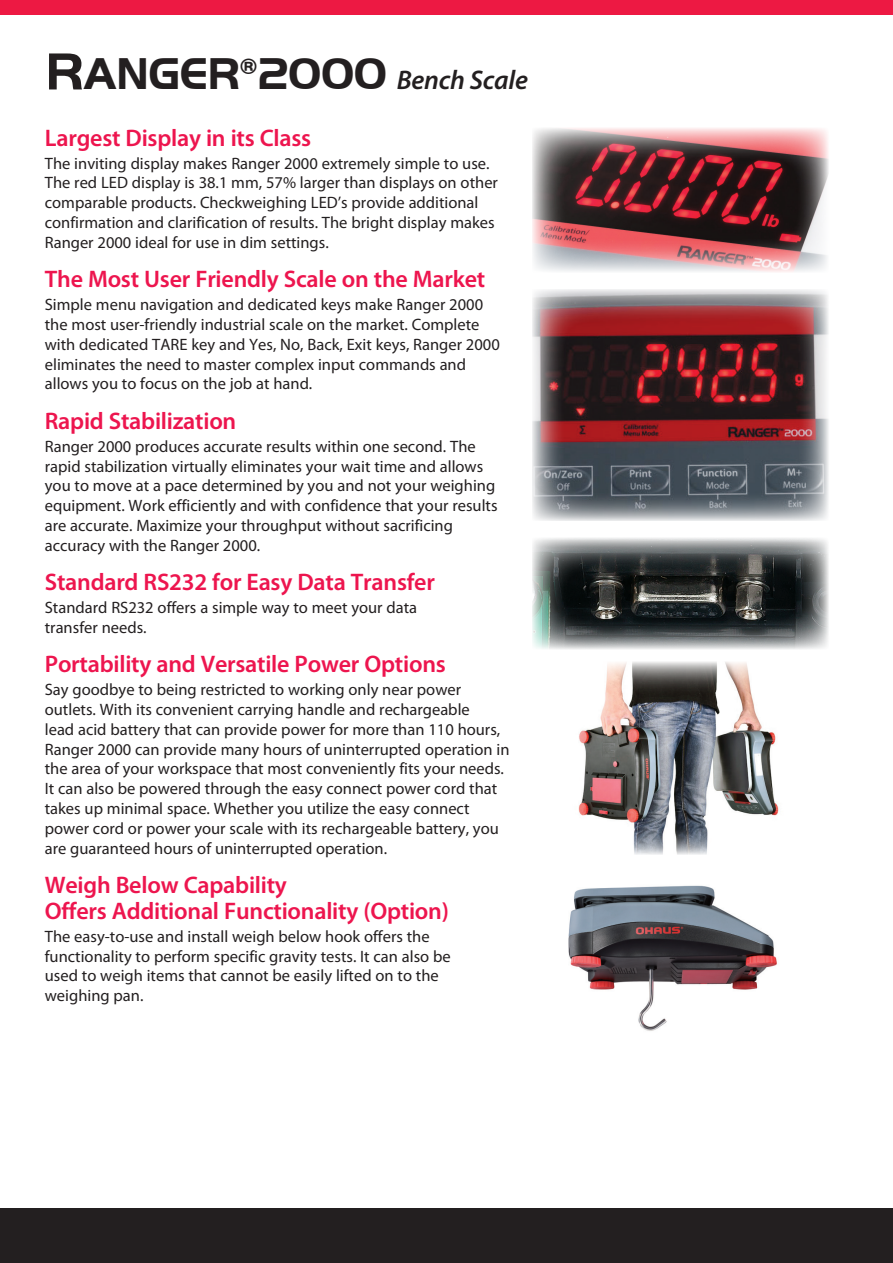
<style>
.page{position:relative;width:893px;height:1263px;background:#fff}
.page>*{position:absolute;margin:0;border:0;box-sizing:border-box;transform-origin:0 0}
.Interior_Product_Nam{font:italic 600 27px "Myriad Pro";letter-spacing:-.01em;color:#231f20}
.Interior_Paragraph_H{font:600 24px/25.8px "Myriad Pro";letter-spacing:-.01em;color:#ed154e}
.Interior_Copy_Text{font:16.5px/19.8px "Myriad Pro";color:#231f20}
.s1{font-family:"Handel Got D";font-weight:700;font-style:normal;font-size:54px}
.s2{font-family:"Handel Got D";font-weight:700;font-style:normal;font-size:45.9px}
</style>
<div class="page">
<div style="left:0;top:0;width:893px;height:15px;background:#ed1943"></div>
<div style="left:0;top:1208px;width:893px;height:55px;background:#231f20"></div>
<img style="left:568px;top:885px;width:209px;height:146px">
<img style="left:532px;top:128px;width:297px;height:144px">
<img style="left:532px;top:538px;width:297px;height:111px">
<img style="left:532px;top:289px;width:297px;height:232px">
<img style="left:578px;top:662px;width:201px;height:193px">
<p class="Interior_Product_Nam" style="left:45px;top:63px;width:484px"><span class="s1">R</span><span class="s2">ANGER</span><sup>®</sup><span class="s2">2000</span> Bench Scale</p>
<p class="Interior_Paragraph_H" style="left:45px;top:124px;width:268px">Largest Display in its Class</p>
<p class="Interior_Copy_Text" style="left:45px;top:153px;width:455px">The inviting display makes Ranger 2000 extremely simple to use.<br>The red LED display is 38.1 mm, 57% larger than displays on other comparable products. Checkweighing LED’s provide additional confirmation and clarification of results. The bright display makes Ranger 2000 ideal for use in dim settings.</p>
<p class="Interior_Paragraph_H" style="left:45px;top:266px;width:442px">The Most User Friendly Scale on the Market</p>
<p class="Interior_Copy_Text" style="left:45px;top:294px;width:456px">Simple menu navigation and dedicated keys make Ranger 2000 the most user-friendly industrial scale on the market. Complete with dedicated TARE key and Yes, No, Back, Exit keys, Ranger 2000 eliminates the need to master complex input commands and allows you to focus on the job at hand.</p>
<p class="Interior_Paragraph_H" style="left:45px;top:407px;width:193px">Rapid Stabilization</p>
<p class="Interior_Copy_Text" style="left:45px;top:436px;width:454px">Ranger 2000 produces accurate results within one second. The rapid stabilization virtually eliminates your wait time and allows you to move at a pace determined by you and not your weighing equipment. Work efficiently and with confidence that your results are accurate. Maximize your throughput without sacrificing accuracy with the Ranger 2000.</p>
<p class="Interior_Paragraph_H" style="left:45px;top:568px;width:391px">Standard RS232 for Easy Data Transfer</p>
<p class="Interior_Copy_Text" style="left:45px;top:597px;width:374px">Standard RS232 offers a simple way to meet your data transfer needs.</p>
<p class="Interior_Paragraph_H" style="left:45px;top:651px;width:402px">Portability and Versatile Power Options</p>
<p class="Interior_Copy_Text" style="left:45px;top:679px;width:466px">Say goodbye to being restricted to working only near power outlets. With its convenient carrying handle and rechargeable<br>lead acid battery that can provide power for more than 110 hours, Ranger 2000 can provide many hours of uninterrupted operation in the area of your workspace that most conveniently fits your needs.<br>It can also be powered through the easy connect power cord that takes up minimal space. Whether you utilize the easy connect power cord or power your scale with its rechargeable battery, you are guaranteed hours of uninterrupted operation.</p>
<p class="Interior_Paragraph_H" style="left:45px;top:871px;width:406px">Weigh Below Capability<br>Offers Additional Functionality (Option)</p>
<p class="Interior_Copy_Text" style="left:45px;top:926px;width:407px">The easy-to-use and install weigh below hook offers the functionality to perform specific gravity tests. It can also be used to weigh items that cannot be easily lifted on to the weighing pan.</p>
</div>
